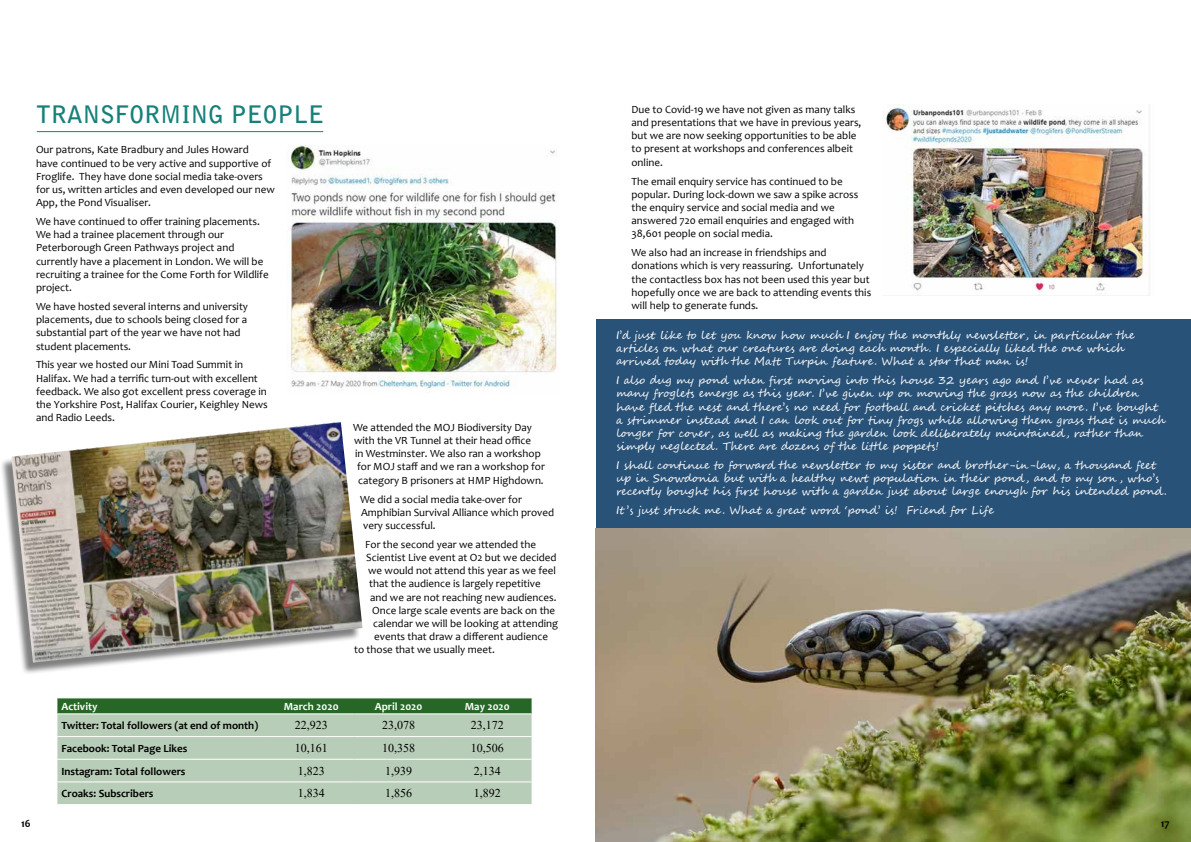
<style>
.page{position:relative;width:1191px;height:842px;background:#fff}
.page>*{position:absolute;margin:0;border:0;box-sizing:border-box;transform-origin:0 0}
.t1{font:700 24px "Bell Gothic Std";color:#17807a}
.t2{font:12px "Times New Roman";color:#000}
.t3{font:11px/13.2px "Candara";color:#000}
.t4{font:11px/13.2px "Segoe Script";color:#fff}
.t5{font:700 11px "Candara";color:#000}
.t6{font:700 11px "Candara";color:#fff}
</style>
<div class="page">
<div style="left:596px;top:319px;width:595px;height:213px;background:#295278"></div>
<img style="left:596px;top:529px;width:595px;height:313px">
<hr style="left:37px;top:131px;width:286px;height:1px;background:#17807a">
<img style="left:286px;top:146px;width:271px;height:242px">
<img style="left:882px;top:105px;width:268px;height:191px">
<div style="left:57px;top:698px;width:474px;height:15px;background:#266626"></div>
<div style="left:57px;top:714px;width:474px;height:90px;background:#b7cdb7"></div>
<hr style="left:57px;top:736px;width:211px;height:1px;background:#fff">
<hr style="left:268px;top:736px;width:86px;height:1px;background:#fff">
<hr style="left:354px;top:736px;width:89px;height:1px;background:#fff">
<hr style="left:443px;top:736px;width:88px;height:1px;background:#fff">
<hr style="left:57px;top:759px;width:211px;height:1px;background:#fff">
<hr style="left:268px;top:759px;width:86px;height:1px;background:#fff">
<hr style="left:354px;top:759px;width:89px;height:1px;background:#fff">
<hr style="left:443px;top:759px;width:88px;height:1px;background:#fff">
<hr style="left:57px;top:781px;width:211px;height:1px;background:#fff">
<hr style="left:268px;top:781px;width:86px;height:1px;background:#fff">
<hr style="left:354px;top:781px;width:89px;height:1px;background:#fff">
<hr style="left:443px;top:781px;width:88px;height:1px;background:#fff">
<div style="left:0;top:424px;width:361px;height:251px;background:#000;opacity:.5"></div>
<img style="left:11px;top:422px;width:351px;height:241px">
<h1 class="t1" style="left:36px;top:100px;width:289px">TRANSFORMING PEOPLE</h1>
<p class="t3" style="left:631px;top:103px;width:231px">Due to Covid-19 we have not given as many talks and presentations that we have in previous years, but we are now seeking opportunities to be able to present at workshops and conferences albeit online.</p>
<p class="t3" style="left:631px;top:174px;width:228px">The email enquiry service has continued to be popular. During lock-down we saw a spike across the enquiry service and social media and we answered 720 email enquiries and engaged with 38,601 people on social media.</p>
<p class="t3" style="left:631px;top:246px;width:241px">We also had an increase in friendships and donations which is very reassuring. Unfortunately the contactless box has not been used this year but hopefully once we are back to attending events this will help to generate funds.</p>
<p class="t3" style="left:36px;top:143px;width:240px">Our patrons, Kate Bradbury and Jules Howard<br>have continued to be very active and supportive of Froglife. They have done social media take-overs for us, written articles and even developed our new App, the Pond Visualiser.</p>
<p class="t3" style="left:36px;top:215px;width:234px">We have continued to offer training placements.<br>We had a trainee placement through our Peterborough Green Pathways project and currently have a placement in London. We will be recruiting a trainee for the Come Forth for Wildlife project.</p>
<p class="t3" style="left:36px;top:300px;width:214px">We have hosted several interns and university placements, due to schools being closed for a substantial part of the year we have not had student placements.</p>
<p class="t3" style="left:36px;top:358px;width:233px">This year we hosted our Mini Toad Summit in Halifax. We had a terrific turn-out with excellent feedback. We also got excellent press coverage in the Yorkshire Post, Halifax Courier, Keighley News and Radio Leeds.</p>
<p class="t4" style="left:616px;top:329px;width:520px">I’d just like to let you know how much I enjoy the monthly newsletter, in particular the articles on what our creatures are doing each month. I especially liked the one which arrived today with the Matt Turpin feature. What a star that man is!</p>
<p class="t4" style="left:616px;top:374px;width:551px">I also dug my pond when first moving into this house 32 years ago and I’ve never had as many froglets emerge as this year. I’ve given up on mowing the grass now as the children have fled the nest and there’s no need for football and cricket pitches any more. I’ve bought a strimmer instead and I can look out for tiny frogs while allowing them grass that is much longer for cover, as well as making the garden look deliberately maintained, rather than simply neglected. There are dozens of the little poppets!</p>
<p class="t4" style="left:616px;top:459px;width:552px">I shall continue to forward the newsletter to my sister and brother-in-law, a thousand feet up in Snowdonia but with a healthy newt population in their pond, and to my son , who’s recently bought his first house with a garden just about large enough for his intended pond.</p>
<p class="t4" style="left:616px;top:504px;width:379px">It ’s just struck me. What a great word ‘pond’ is! Friend for Life</p>
<p class="t3" style="left:353px;top:421px;width:180px">We attended the MOJ Biodiversity Day</p>
<p class="t3" style="left:354px;top:434px;width:178px">with the VR Tunnel at their head office</p>
<p class="t3" style="left:355px;top:447px;width:187px">in Westminster. We also ran a workshop</p>
<p class="t3" style="left:357px;top:460px;width:189px">for MOJ staff and we ran a workshop for</p>
<p class="t3" style="left:358px;top:473px;width:187px">category B prisoners at HMP Highdown.</p>
<p class="t3" style="left:360px;top:492px;width:196px">We did a social media take-over for<br>Amphibian Survival Alliance which proved very successful.</p>
<p class="t3" style="left:365px;top:537px;width:173px">For the second year we attended the</p>
<p class="t3" style="left:366px;top:551px;width:192px">Scientist Live event at O2 but we decided</p>
<p class="t3" style="left:368px;top:564px;width:189px">we would not attend this year as we feel</p>
<p class="t3" style="left:369px;top:577px;width:173px">that the audience is largely repetitive</p>
<p class="t3" style="left:370px;top:590px;width:188px">and we are not reaching new audiences.</p>
<p class="t3" style="left:372px;top:603px;width:185px">Once large scale events are back on the</p>
<p class="t3" style="left:373px;top:617px;width:186px">calendar we will be looking at attending</p>
<p class="t3" style="left:374px;top:630px;width:175px">events that draw a different audience</p>
<p class="t3" style="left:354px;top:643px;width:142px">to those that we usually meet.</p>
<p class="t6" style="left:61px;top:699px;width:38px">Activity</p>
<p class="t6" style="left:284px;top:699px;width:56px">March 2020</p>
<p class="t6" style="left:375px;top:699px;width:49px">April 2020</p>
<p class="t6" style="left:465px;top:699px;width:46px">May 2020</p>
<p class="t5" style="left:61px;top:719px;width:198px">Twitter: Total followers (at end of month)</p>
<p class="t2" style="left:295px;top:717px;width:34px">22,923</p>
<p class="t2" style="left:382px;top:717px;width:34px">23,078</p>
<p class="t2" style="left:471px;top:717px;width:34px">23,172</p>
<p class="t5" style="left:61px;top:741px;width:127px">Facebook: Total Page Likes</p>
<p class="t2" style="left:295px;top:739px;width:34px">10,161</p>
<p class="t2" style="left:382px;top:739px;width:34px">10,358</p>
<p class="t2" style="left:471px;top:739px;width:34px">10,506</p>
<p class="t5" style="left:61px;top:764px;width:126px">Instagram: Total followers</p>
<p class="t2" style="left:298px;top:762px;width:28px">1,823</p>
<p class="t2" style="left:385px;top:762px;width:28px">1,939</p>
<p class="t2" style="left:474px;top:762px;width:28px">2,134</p>
<p class="t5" style="left:61px;top:787px;width:94px">Croaks: Subscribers</p>
<p class="t2" style="left:298px;top:785px;width:28px">1,834</p>
<p class="t2" style="left:385px;top:785px;width:28px">1,856</p>
<p class="t2" style="left:474px;top:785px;width:28px">1,892</p>
<p class="t5" style="left:21px;top:817px;width:11px">16</p>
<p class="t5" style="left:1160px;top:817px;width:10px">17</p>
</div>
